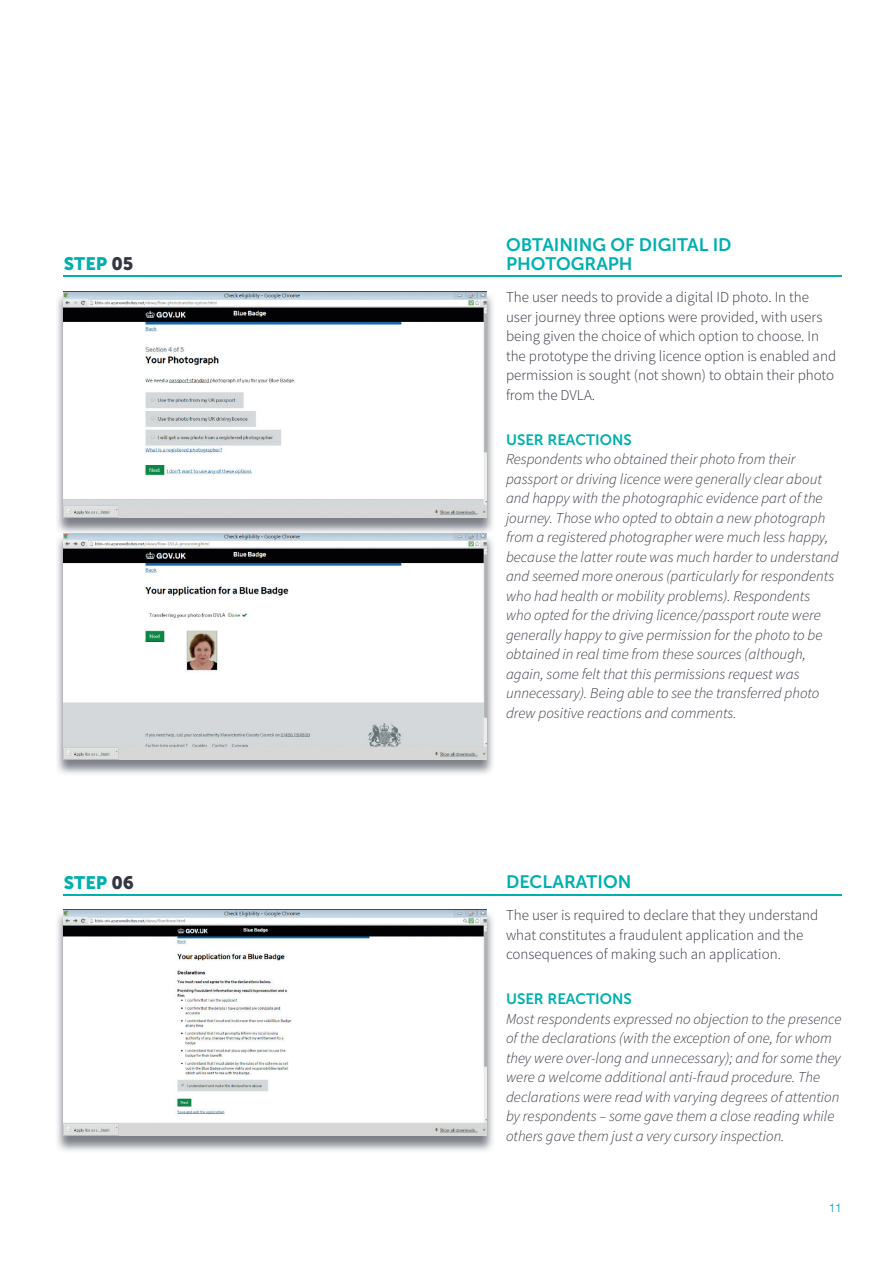
<style>
.page{position:relative;width:893px;height:1263px;background:#fff}
.page>*{position:absolute;margin:0;border:0;box-sizing:border-box;transform-origin:0 0}
.t1{font:18px/19.5px "Museo Sans 700";color:#00afb0}
.t2{font:18px "Museo Sans 900";color:#00afb0}
.t3{font:italic 300 15px/19.5px "Source Sans Pro";color:#323640}
.t4{font:300 15px/19.5px "Source Sans Pro";color:#323640}
.t5{font:15px "Museo Sans 700";color:#00afb0}
.t6{font:300 12px "Helvetica Neue";color:#0097b4}
.s1{color:#323640}
</style>
<div class="page">
<img style="left:57px;top:910px;width:436px;height:241px">
<img style="left:64px;top:910px;width:423px;height:226px">
<hr style="left:64px;top:894px;width:778px;height:1px;background:#00afb0">
<img style="left:57px;top:292px;width:436px;height:482px">
<img style="left:64px;top:292px;width:423px;height:226px">
<img style="left:57px;top:534px;width:436px;height:1px">
<img style="left:64px;top:533px;width:423px;height:226px">
<hr style="left:64px;top:276px;width:778px;height:1px;background:#00afb0">
<p class="t2" style="left:64px;top:254px;width:71px">STEP <span class="s1">05</span></p>
<p class="t2" style="left:64px;top:872px;width:72px">STEP <span class="s1">06</span></p>
<p class="t1" style="left:506px;top:235px;width:227px">OBTAINING OF DIGITAL ID<br>PHOTOGRAPH</p>
<p class="t4" style="left:506px;top:288px;width:332px">The user needs to provide a digital ID photo. In the user journey three options were provided, with users being given the choice of which option to choose. In the prototype the driving licence option is enabled and permission is sought (not shown) to obtain their photo from the DVLA.</p>
<p class="t5" style="left:506px;top:431px;width:127px">USER REACTIONS</p>
<p class="t3" style="left:506px;top:450px;width:334px">Respondents who obtained their photo from their passport or driving licence were generally clear about and happy with the photographic evidence part of the journey. Those who opted to obtain a new photograph from a registered photographer were much less happy, because the latter route was much harder to understand and seemed more onerous (particularly for respondents who had health or mobility problems). Respondents who opted for the driving licence/passport route were generally happy to give permission for the photo to be obtained in real time from these sources (although, again, some felt that this permissions request was unnecessary). Being able to see the transferred photo drew positive reactions and comments.</p>
<p class="t1" style="left:506px;top:872px;width:127px">DECLARATION</p>
<p class="t4" style="left:506px;top:905px;width:314px">The user is required to declare that they understand what constitutes a fraudulent application and the consequences of making such an application.</p>
<p class="t5" style="left:506px;top:990px;width:127px">USER REACTIONS</p>
<p class="t3" style="left:506px;top:1009px;width:337px">Most respondents expressed no objection to the presence of the declarations (with the exception of one, for whom they were over-long and unnecessary); and for some they were a welcome additional anti-fraud procedure. The declarations were read with varying degrees of attention by respondents – some gave them a close reading while others gave them just a very cursory inspection.</p>
<p class="t6" style="left:829px;top:1200px;width:15px">11</p>
</div>
